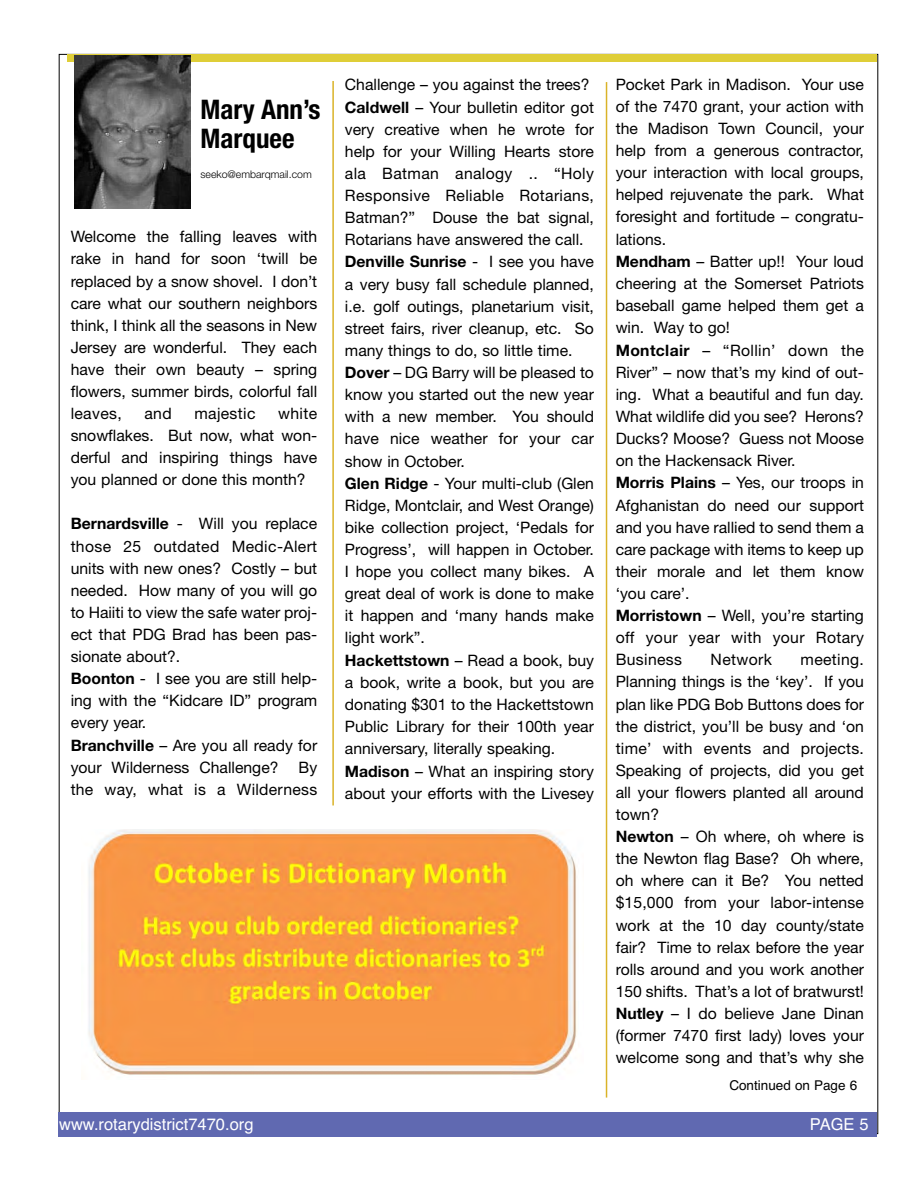
<style>
.page{position:relative;width:918px;height:1188px;background:#fff}
.page>*{position:absolute;margin:0;border:0;box-sizing:border-box;transform-origin:0 0}
.t1{font:700 condensed 27px/28.5px "Helvetica Neue";color:#000}
.t2{font:16.5px "Helvetica";color:#fff}
.t3{font:15.75px/22.2px "Helvetica Neue";color:#000}
.t4{font:15.75px "Helvetica Neue";letter-spacing:.02em;color:#000}
.t5{font:13.5px "Helvetica";color:#000}
.t6{font:300 10.5px "Helvetica Neue";color:#000}
.s1{font-weight:700}
</style>
<div class="page">
<div style="left:59px;top:1113px;width:818px;height:24px;background:#6069b1"></div>
<hr style="left:332px;top:81px;width:2px;height:724px;background:#dab328">
<hr style="left:606px;top:82px;width:1px;height:1016px;background:#dab328">
<div style="left:67px;top:54px;width:810px;height:8px;background:#dfce38"></div>
<img style="left:74px;top:56px;width:116px;height:153px">
<img style="left:88px;top:829px;width:489px;height:246px">
<h1 class="t1" style="left:201px;top:95px;width:122px">Mary Ann’s<br>Marquee</h1>
<p class="t6" style="left:201px;top:168px;width:113px">seeko@embarqmail.com</p>
<p class="t3" style="left:71px;top:226px;width:248px;text-align:justify">Welcome the falling leaves with rake in hand for soon ‘twill be replaced by a snow shovel. I don’t care what our southern neighbors think, I think all the seasons in New Jersey are wonderful. They each have their own beauty – spring flowers, summer birds, colorful fall leaves,</p>
<p class="t3" style="left:71px;top:402px;width:248px;text-align:justify;text-indent:208px">white snowflakes. But now, what won&shy;derful and inspiring things have you planned or done this month?</p>
<p class="t3" style="left:71px;top:513px;width:248px"><span class="s1">Bernardsville</span> - Will you replace those 25 outdated Medic-Alert units with new ones? Costly – but needed. How many of you will go to Haiiti to view the safe water proj&shy;ect that PDG Brad has been pas&shy;sionate about?.<br><span class="s1">Boonton</span> - I see you are still help&shy;ing with the “Kidcare ID” program every year.<br><span class="s1">Branchville</span> – Are you all ready for your Wilderness Challenge?</p>
<p class="t3" style="left:144px;top:402px;width:29px">and</p>
<p class="t4" style="left:194px;top:404px;width:63px">majestic</p>
<p class="t3" style="left:71px;top:756px;width:248px;text-align:right">By<br>the way, what is a Wilderness</p>
<p class="t3" style="left:345px;top:73px;width:251px">Challenge – you against the trees?<br><span class="s1">Caldwell</span> – Your bulletin editor got very creative when he wrote for help for your Willing Hearts store ala Batman analogy .. “Holy<br>Responsive Reliable Rotarians,<br>Batman?” Douse the bat signal,<br>Rotarians have answered the call.<br><span class="s1">Denville Sunrise</span> - I see you have a very busy fall schedule planned, i.e. golf outings, planetarium visit, street fairs, river cleanup, etc. So many things to do, so little time.<br><span class="s1">Dover</span> – DG Barry will be pleased to know you started out the new year with a new member. You should have nice weather for your car show in October.<br><span class="s1">Glen Ridge</span> - Your multi-club (Glen<br>Ridge, Montclair, and West Orange) bike collection project, ‘Pedals for<br>Progress’, will happen in October.<br>I hope you collect many bikes. A great deal of work is done to make it happen and ‘many hands make light work”.<br><span class="s1">Hackettstown</span> – Read a book, buy a book, write a book, but you are donating $301 to the Hackettstown<br>Public Library for their 100th year anniversary, literally speaking.<br><span class="s1">Madison</span> – What an inspiring story about your efforts with the Livesey</p>
<p class="t3" style="left:616px;top:73px;width:250px">Pocket Park in Madison. Your use of the 7470 grant, your action with the Madison Town Council, your help from a generous contractor, your interaction with local groups, helped rejuvenate the park. What foresight and fortitude – congratu&shy;lations.<br><span class="s1">Mendham</span> – Batter up!! Your loud cheering at the Somerset Patriots baseball game helped them get a win. Way to go!<br><span class="s1">Montclair</span> – “Rollin’ down the<br>River” – now that’s my kind of out&shy;ing. What a beautiful and fun day.<br>What wildlife did you see? Herons?<br>Ducks? Moose? Guess not Moose on the Hackensack River.<br><span class="s1">Morris Plains</span> – Yes, our troops in<br>Afghanistan do need our support and you have rallied to send them a care package with items to keep up their morale and let them know ‘you care’.<br><span class="s1">Morristown</span> – Well, you’re starting off your year with your Rotary<br>Business</p>
<p class="t3" style="left:616px;top:649px;width:250px;text-indent:185px">meeting.<br>Planning things is the ‘key’. If you plan like PDG Bob Buttons does for the district, you’ll be busy and ‘on time’ with events and projects.<br>Speaking of projects, did you get all your flowers planted all around town?<br><span class="s1">Newton</span> – Oh where, oh where is the Newton flag Base? Oh where, oh where can it Be? You netted $15,000 from your labor-intense work at the 10 day county/state fair? Time to relax before the year rolls around and you work another<br>150 shifts. That’s a lot of bratwurst!<br><span class="s1">Nutley</span> – I do believe Jane Dinan (former 7470 first lady) loves your welcome song and that’s why she</p>
<p class="t5" style="left:729px;top:1078px;width:129px">Continued on Page 6</p>
<p class="t4" style="left:711px;top:650px;width:63px">Network</p>
<p class="t2" style="left:59px;top:1115px;width:196px">www.rotarydistrict7470.org</p>
<p class="t2" style="left:810px;top:1115px;width:60px">PAGE 5</p>
</div>
